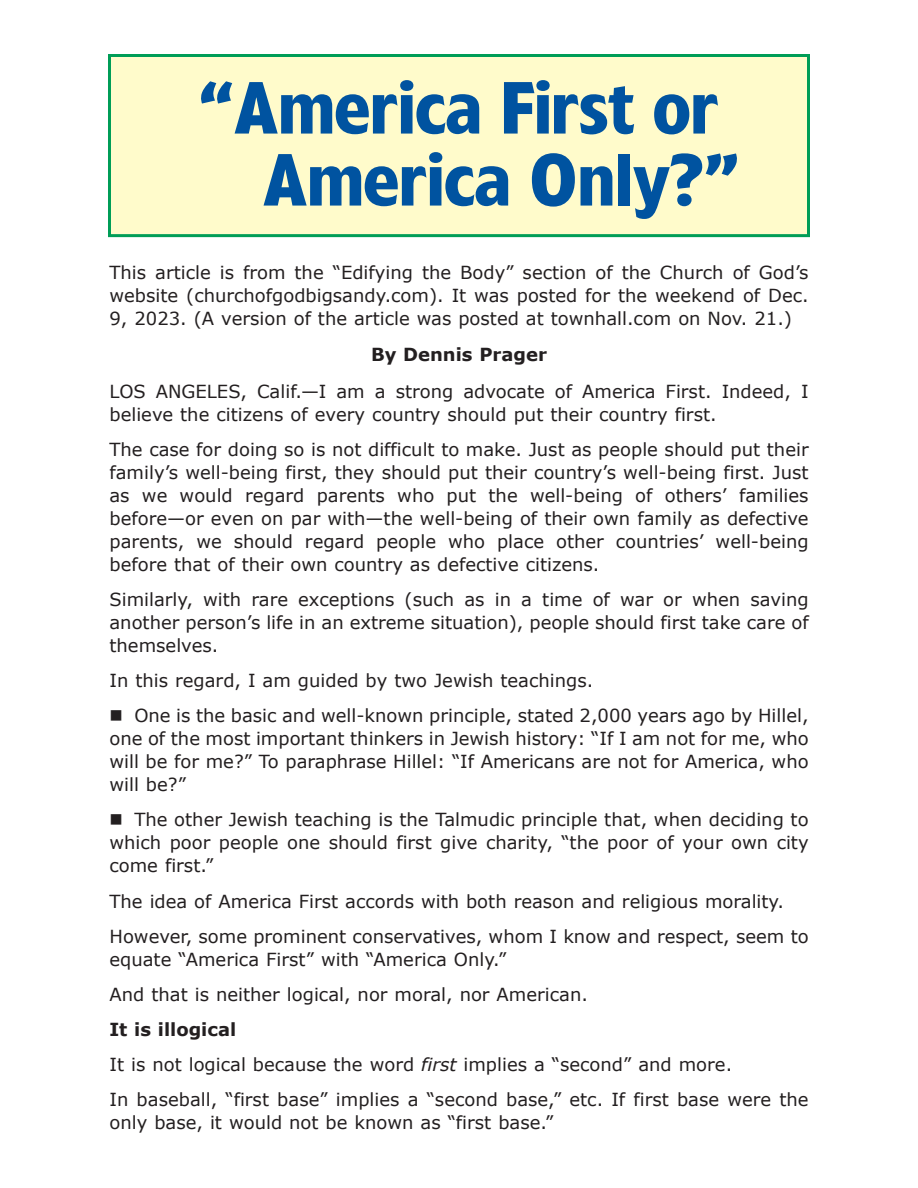
<style>
.page{position:relative;width:918px;height:1188px;background:#fff}
.page>*{position:absolute;margin:0;border:0;box-sizing:border-box;transform-origin:0 0}
.t1{font:700 69px/72px "Forever";color:#0053a0;text-align:right}
.t2{font:18px/23.1px "Verdana";color:#231f20;text-align:justify}
.t3{font:700 18px "Verdana";color:#231f20}
.s1{font-weight:700}
.s2{font-style:italic}
</style>
<div class="page">
<div style="left:110px;top:56px;width:698px;height:180px;background:#fffbcb"></div>
<div style="left:108px;top:54px;width:702px;height:183px;border:3px solid #009d57"></div>
<h1 class="t1" style="left:199px;top:77px;width:541px">“America First or<br>America Only?”</h1>
<p class="t2" style="left:110px;top:260px;width:701px">This article is from the “Edifying the Body” section of the Church of God’s website (churchofgodbigsandy.com). It was posted for the weekend of Dec.<br>9, 2023. (A version of the article was posted at townhall.com on Nov. 21.)</p>
<p class="t3" style="left:371px;top:343px;width:177px">By Dennis Prager</p>
<p class="t2" style="left:110px;top:379px;width:701px">LOS ANGELES, Calif.—I am a strong advocate of America First. Indeed, I believe the citizens of every country should put their country first.</p>
<p class="t2" style="left:110px;top:437px;width:701px">The case for doing so is not difficult to make. Just as people should put their family’s well-being first, they should put their country’s well-being first. Just as we would regard parents who put the well-being of others’ families before—or even on par with—the well-being of their own family as defective parents, we should regard people who place other countries’ well-being before that of their own country as defective citizens.</p>
<p class="t2" style="left:110px;top:587px;width:701px">Similarly, with rare exceptions (such as in a time of war or when saving another person’s life in an extreme situation), people should first take care of themselves.</p>
<p class="t2" style="left:134px;top:662px;width:676px;line-height:35.1px;text-indent:-25px">In this regard, I am guided by two Jewish teachings.<br>One is the basic and well-known principle, stated 2,000 years ago by Hillel,</p>
<p class="t2" style="left:110px;top:727px;width:701px">one of the most important thinkers in Jewish history: “If I am not for me, who will be for me?” To paraphrase Hillel: “If Americans are not for America, who will be?”</p>
<p class="t2" style="left:110px;top:808px;width:701px;text-indent:25px">The other Jewish teaching is the Talmudic principle that, when deciding to which poor people one should first give charity, “the poor of your own city come first.”</p>
<p class="t2" style="left:110px;top:883px;width:701px;line-height:35.1px">The idea of America First accords with both reason and religious morality.<br>However, some prominent conservatives, whom I know and respect, seem to</p>
<p class="t2" style="left:110px;top:941px;width:480px;line-height:35.1px">equate “America First” with “America Only.”<br>And that is neither logical, nor moral, nor American.</p>
<p class="t2" style="left:110px;top:1011px;width:701px;line-height:35.1px;text-align:left"><span class="s1">It is illogical<br></span>It is not logical because the word <span class="s2">first</span> implies a “second” and more.<br>In baseball, “first base” implies a “second base,” etc. If first base were the</p>
<p class="t2" style="left:110px;top:1110px;width:445px">only base, it would not be known as “first base.”</p>
</div>
